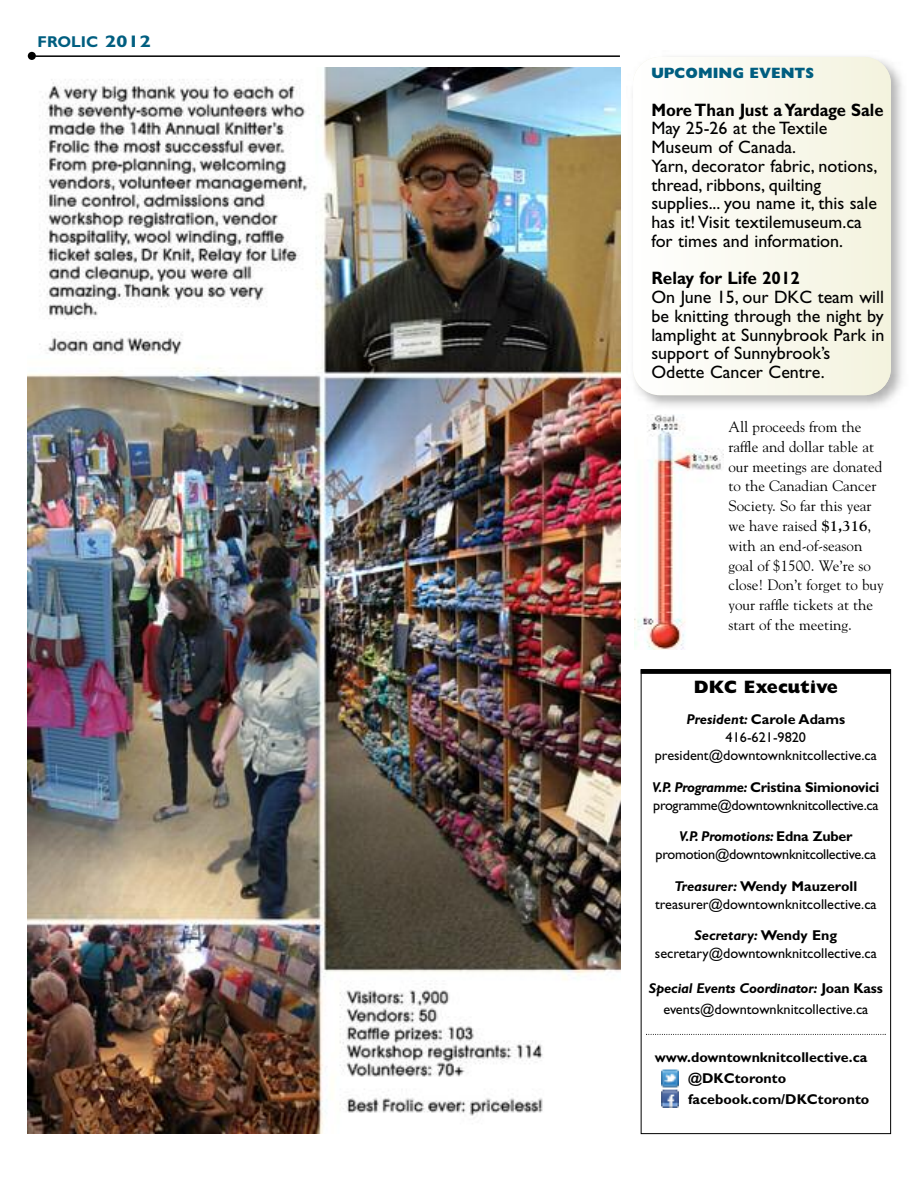
<style>
.page{position:relative;width:918px;height:1188px;background:#fff}
.page>*{position:absolute;margin:0;border:0;box-sizing:border-box;transform-origin:0 0}
.t1{font:18px/18.8px "Gill Sans";color:#000}
.t2{font:700 18px "Gill Sans";color:#000;scale:.92 1}
.t3{font:700 18px "Gill Sans";color:#000;scale:.95 1}
.t4{font:800 18px "Gill Sans";color:#000}
.t5{font:700 15.75px "Gill Sans";color:#005e80}
.t6{font:15px/19.8px "Goudy";color:#000}
.t7{font:800 15px "Gill Sans";color:#005e80}
.t8{font:14.25px/18px "Gill Sans";color:#000;text-align:center}
.t9{font:14.25px/18px "Gill Sans";letter-spacing:-.02em;color:#000}
.t10{font:700 14.25px/21px "Gill Sans";color:#000}
.s1{font-size:16.8px}
.s2{font-weight:700}
.s3{font-weight:700;font-style:italic}
</style>
<div class="page">
<div style="left:641px;top:669px;width:250px;height:465px;border:1px solid #000"></div>
<svg style="left:646px;top:1034px;width:240px;height:1px"></svg>
<div style="left:641px;top:669px;width:250px;height:5px;background:#000"></div>
<div style="left:633px;top:57px;width:258px;height:338px;background:linear-gradient(to right,#fff,#f3f3de);border-radius:27px"></div>
<hr style="left:35px;top:55px;width:585px;height:2px;background:#000">
<div style="left:28px;top:52px;width:8px;height:8px;background:#000;border-radius:50%"></div>
<img style="left:634px;top:415px;width:90px;height:234px">
<img style="left:27px;top:68px;width:594px;height:1066px">
<img style="left:661px;top:1069px;width:17px;height:19px">
<svg style="left:661px;top:1089px;width:18px;height:19px"></svg>
<p class="t5" style="left:38px;top:35px;width:115px">FROLIC <span class="s1">2012</span></p>
<p class="t7" style="left:651px;top:67px;width:164px">UPCOMING EVENTS</p>
<p class="t2" style="left:651px;top:103px;width:254px">More Than Just aYardage Sale</p>
<p class="t1" style="left:651px;top:121px;width:227px">May 25-26 at the Textile<br>Museum of Canada.<br>Yarn, decorator fabric, notions, thread, ribbons, quilting supplies... you name it, this sale has it! Visit textilemuseum.ca for times and information.</p>
<p class="t3" style="left:651px;top:272px;width:158px">Relay for Life 2012</p>
<p class="t1" style="left:651px;top:289px;width:235px">On June 15, our DKC team will be knitting through the night by lamplight at Sunnybrook Park in support of Sunnybrook’s<br>Odette Cancer Centre.</p>
<p class="t6" style="left:728px;top:417px;width:157px">All proceeds from the raffle and dollar table at our meetings are donated to the Canadian Cancer<br>Society. So far this year we have raised <span class="s2">$1,316</span>, with an end-of-season goal of $1500. We’re so close! Don’t forget to buy your raffle tickets at the start of the meeting.</p>
<p class="t4" style="left:694px;top:680px;width:146px">DKC Executive</p>
<p class="t8" style="left:655px;top:712px;width:224px"><span class="s3">President:</span> <span class="s2">Carole Adams<br></span>416-621-9820 president@downtownknitcollective.ca</p>
<p class="t9" style="left:652px;top:779px;width:229px"><span class="s3">V.P. Programme:</span> <span class="s2">Cristina Simionovici </span>programme@downtownknitcollective.ca</p>
<p class="t9" style="left:656px;top:829px;width:222px;text-align:center"><span class="s3">V.P. Promotions:</span> <span class="s2">Edna Zuber </span>promotion@downtownknitcollective.ca</p>
<p class="t8" style="left:655px;top:878px;width:223px"><span class="s3">Treasurer:</span> <span class="s2">Wendy Mauzeroll </span>treasurer@downtownknitcollective.ca</p>
<p class="t8" style="left:655px;top:928px;width:224px"><span class="s3">Secretary:</span> <span class="s2">Wendy Eng </span>secretary@downtownknitcollective.ca</p>
<p class="t8" style="left:649px;top:979px;width:235px;line-height:21px"><span class="s3">Special Events Coordinator:</span> <span class="s2">Joan Kass </span>events@downtownknitcollective.ca</p>
<p class="t10" style="left:688px;top:1048px;width:182px;text-indent:-34px">www.downtownknitcollective.ca @DKCtoronto facebook.com/DKCtoronto</p>
</div>
